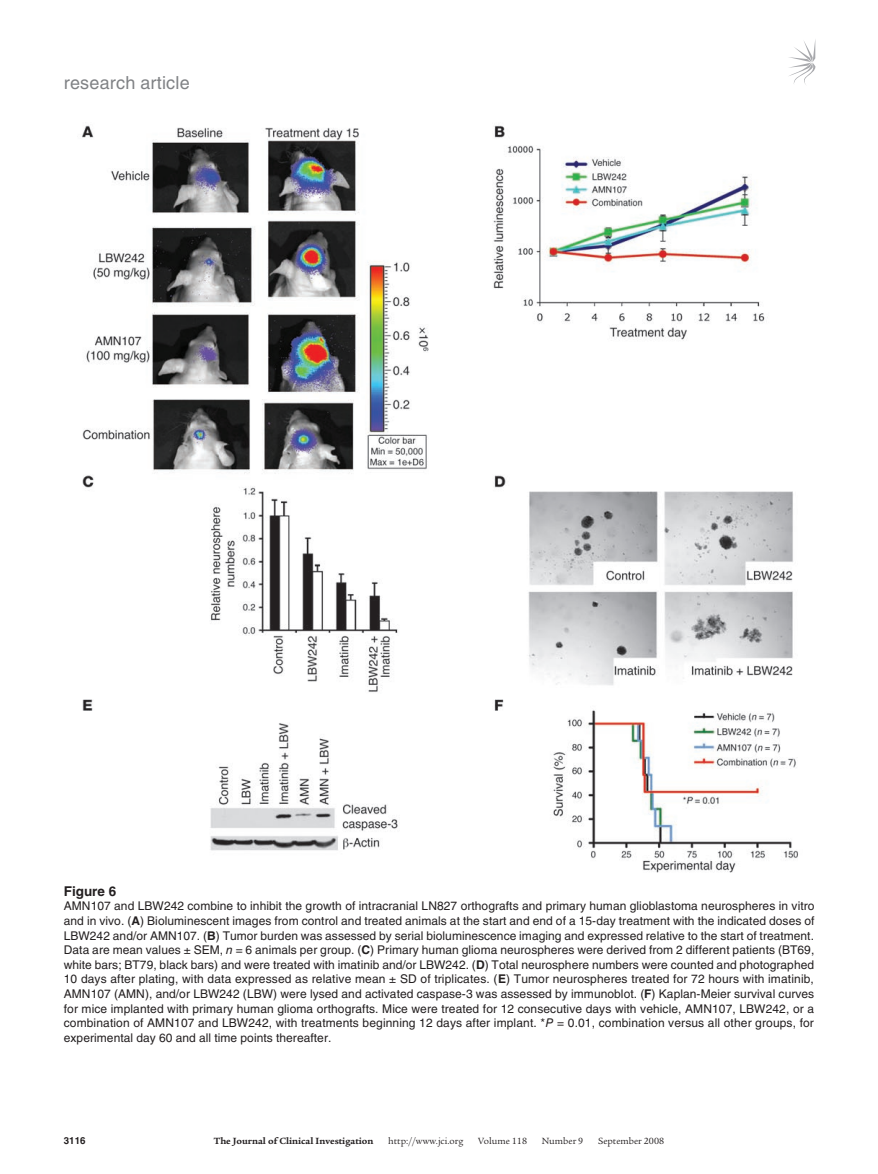
<style>
.page{position:relative;width:878px;height:1174px;background:#fff}
.page>*{position:absolute;margin:0;border:0;box-sizing:border-box;transform-origin:0 0}
.t1{font:18px "Helvetica LT Std";letter-spacing:.01em;color:#808285}
.t2{font:700 13.5px "Helvetica LT Std";color:#231f20}
.t3{font:12px/14.7px "Helvetica LT Std";letter-spacing:.005em;color:#231f20;text-align:justify}
.t4{font:9.75px "Legacy Serif Std";color:#231f20}
.t5{font:700 9.75px "Legacy Serif Std";color:#231f20}
.t6{font:700 9.75px "Helvetica LT Std";color:#231f20}
.s1{font-weight:700}
.s2{font-style:italic}
</style>
<div class="page">
<svg style="left:789px;top:41px;width:26px;height:44px"></svg>
<img style="left:82px;top:125px;width:716px;height:748px">
<h1 class="t1" style="left:64px;top:72px;width:127px">research article</h1>
<p class="t2" style="left:64px;top:882px;width:54px">Figure 6</p>
<p class="t3" style="left:64px;top:898px;width:752px">AMN107 and LBW242 combine to inhibit the growth of intracranial LN827 orthografts and primary human glioblastoma neurospheres in vitro and in vivo. (<span class="s1">A</span>) Bioluminescent images from control and treated animals at the start and end of a 15-day treatment with the indicated doses of LBW242 and/or AMN107. (<span class="s1">B</span>) Tumor burden was assessed by serial bioluminescence imaging and expressed relative to the start of treatment.<br>Data are mean values ± SEM, <span class="s2">n</span> = 6 animals per group. (<span class="s1">C</span>) Primary human glioma neurospheres were derived from 2 different patients (BT69, white bars; BT79, black bars) and were treated with imatinib and/or LBW242. (<span class="s1">D</span>) Total neurosphere numbers were counted and photographed 10 days after plating, with data expressed as relative mean ± SD of triplicates. (<span class="s1">E</span>) Tumor neurospheres treated for 72 hours with imatinib, AMN107 (AMN), and/or LBW242 (LBW) were lysed and activated caspase-3 was assessed by immunoblot. (<span class="s1">F</span>) Kaplan-Meier survival curves for mice implanted with primary human glioma orthografts. Mice were treated for 12 consecutive days with vehicle, AMN107, LBW242, or a combination of AMN107 and LBW242, with treatments beginning 12 days after implant. *<span class="s2">P</span> = 0.01, combination versus all other groups, for experimental day 60 and all time points thereafter.</p>
<p class="t6" style="left:64px;top:1134px;width:23px">3116</p>
<p class="t5" style="left:214px;top:1135px;width:161px">The Journal of Clinical Investigation</p>
<p class="t4" style="left:388px;top:1135px;width:77px">http://www.jci.org</p>
<p class="t4" style="left:478px;top:1135px;width:50px">Volume 118</p>
<p class="t4" style="left:542px;top:1135px;width:43px">Number 9</p>
<p class="t4" style="left:598px;top:1135px;width:68px">September 2008</p>
</div>
